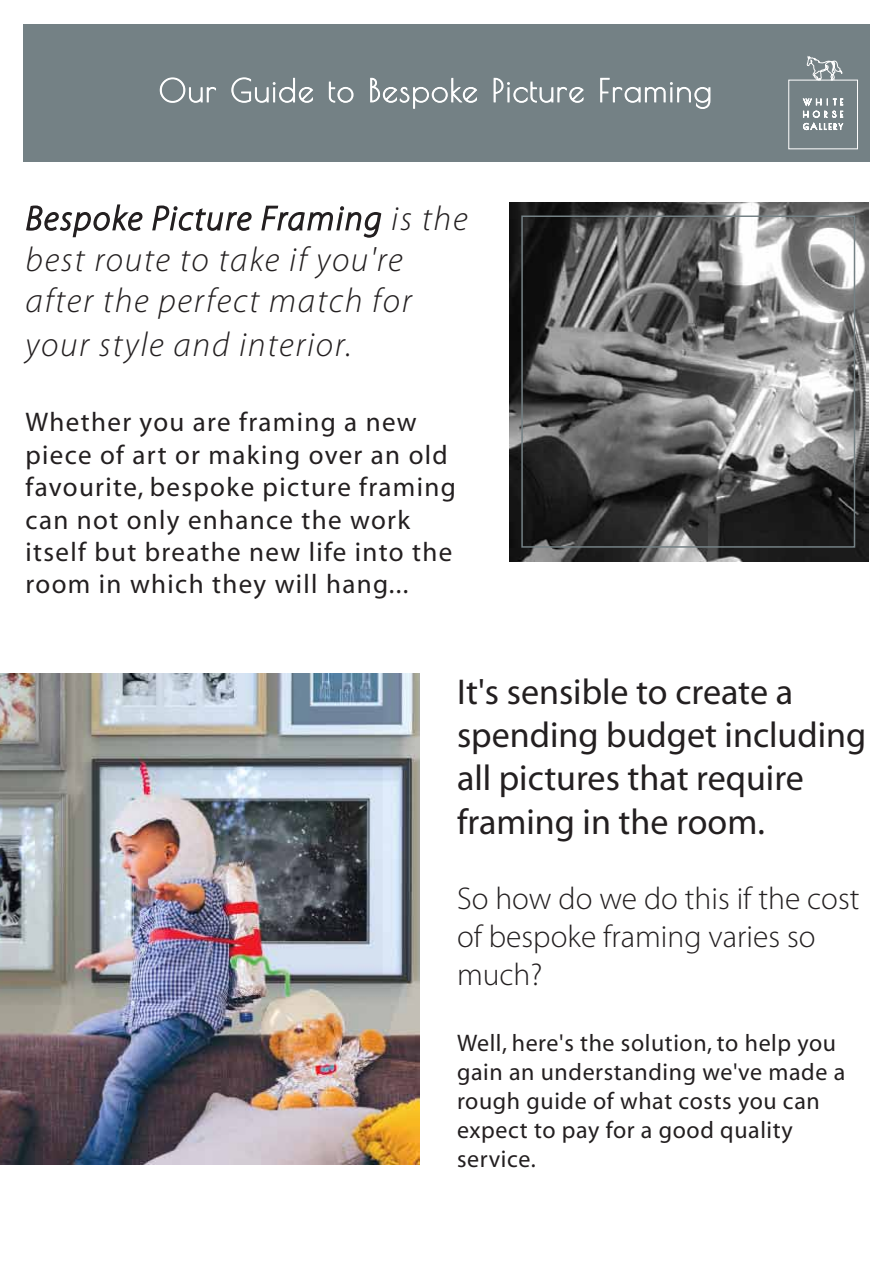
<style>
.page{position:relative;width:893px;height:1263px;background:#fff}
.page>*{position:absolute;margin:0;border:0;box-sizing:border-box;transform-origin:0 0}
.t1{font:36px/43.2px "Myriad Pro";color:#231f20}
.t2{font:italic 300 34.5px/42.3px "Myriad Pro";letter-spacing:.05em;color:#231f20}
.t3{font:300 31.5px/37.8px "Myriad Pro";color:#231f20}
.t4{font:27px/32.4px "Myriad Pro";letter-spacing:.05em;color:#231f20}
.t5{font:24px/28.8px "Myriad Pro";letter-spacing:.025em;color:#231f20}
</style>
<div class="page">
<svg style="left:26px;top:204px;width:117px;height:34px"></svg>
<svg style="left:152px;top:205px;width:100px;height:26px"></svg>
<svg style="left:261px;top:205px;width:121px;height:33px"></svg>
<div style="left:23px;top:24px;width:847px;height:137px;background:#748185"></div>
<svg style="left:807px;top:56px;width:35px;height:24px"></svg>
<div style="left:788px;top:80px;width:70px;height:69px;border:1px solid #fff"></div>
<svg style="left:802px;top:98px;width:42px;height:32px"></svg>
<img style="left:509px;top:203px;width:359px;height:358px">
<div style="left:521px;top:215px;width:334px;height:333px;border:2px solid #748185"></div>
<svg style="left:160px;top:78px;width:56px;height:25px"></svg>
<svg style="left:232px;top:77px;width:81px;height:26px"></svg>
<svg style="left:329px;top:82px;width:24px;height:21px"></svg>
<svg style="left:370px;top:78px;width:107px;height:31px"></svg>
<svg style="left:494px;top:78px;width:90px;height:25px"></svg>
<svg style="left:600px;top:78px;width:110px;height:31px"></svg>
<img style="left:0;top:673px;width:420px;height:491px">
<p class="t2" style="left:26px;top:238px;width:388px">best route to take if you're after the perfect match for your style and interior.</p>
<p class="t4" style="left:26px;top:407px;width:432px">Whether you are framing a new piece of art or making over an old favourite, bespoke picture framing can not only enhance the work itself but breathe new life into the room in which they will hang...</p>
<h1 class="t1" style="left:457px;top:672px;width:411px">It's sensible to create a spending budget including all pictures that require framing in the room.</h1>
<p class="t3" style="left:457px;top:879px;width:404px">So how do we do this if the cost of bespoke framing varies so much?</p>
<p class="t5" style="left:457px;top:1030px;width:390px">Well, here's the solution, to help you gain an understanding we've made a rough guide of what costs you can expect to pay for a good quality service.</p>
</div>
